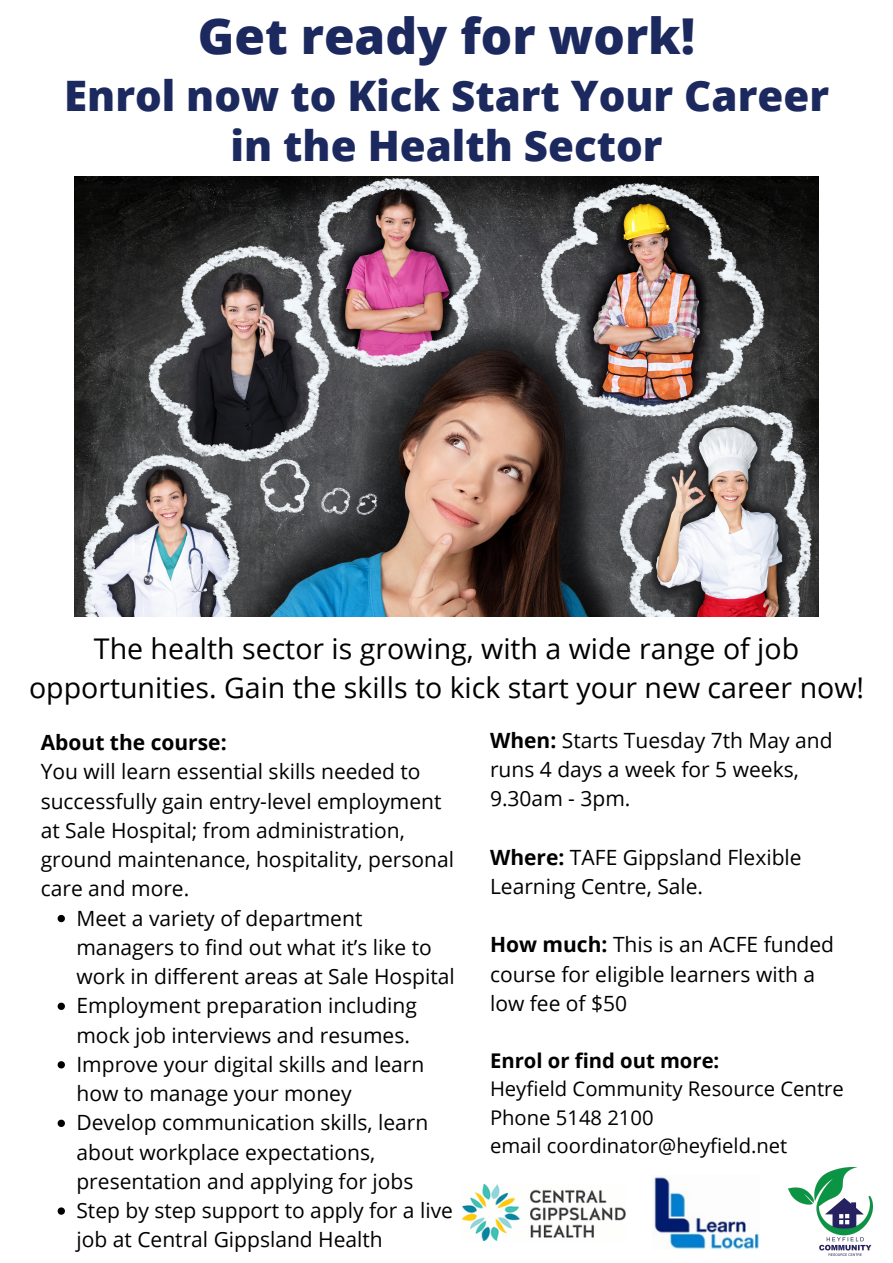
<style>
.page{position:relative;width:893px;height:1263px;background:#fff}
.page>*{position:absolute;margin:0;border:0;box-sizing:border-box;transform-origin:0 0}
.t1{font:800 49.5px "Open Sans";color:#1c295e}
.t2{font:800 42px/50.1px "Open Sans";color:#1c295e;text-align:center}
.t3{font:28.5px/39.4px "Open Sans";color:#000;text-align:center}
.t4{font:21px/29.2px "Open Sans";color:#000}
.t5{font:700 21px "Open Sans";color:#000}
.t6{font:20.25px "Open Sans";color:#000}
.t7{font:700 20.25px "Open Sans";color:#000}
.s1{font-weight:700}
</style>
<div class="page">
<img style="left:652px;top:1176px;width:107px;height:73px">
<img style="left:463px;top:1184px;width:162px;height:57px">
<img style="left:788px;top:1168px;width:84px;height:88px">
<img style="left:74px;top:177px;width:745px;height:439px">
<svg style="left:58px;top:915px;width:7px;height:7px"></svg>
<svg style="left:58px;top:1003px;width:7px;height:7px"></svg>
<svg style="left:58px;top:1061px;width:7px;height:7px"></svg>
<svg style="left:58px;top:1120px;width:7px;height:7px"></svg>
<svg style="left:58px;top:1207px;width:7px;height:8px"></svg>
<p class="t1" style="left:198px;top:1px;width:499px">Get ready for work!</p>
<p class="t2" style="left:64px;top:69px;width:766px">Enrol now to Kick Start Your Career in the Health Sector</p>
<p class="t3" style="left:29px;top:628px;width:836px">The health sector is growing, with a wide range of job opportunities. Gain the skills to kick start your new career now!</p>
<p class="t5" style="left:41px;top:728px;width:187px">About the course:</p>
<p class="t4" style="left:41px;top:756px;width:415px">You will learn essential skills needed to successfully gain entry-level employment at Sale Hospital; from administration, ground maintenance, hospitality, personal care and more.</p>
<p class="t4" style="left:76px;top:903px;width:380px">Meet a variety of department managers to find out what it’s like to work in different areas at Sale Hospital</p>
<p class="t4" style="left:76px;top:990px;width:342px">Employment preparation including mock job interviews and resumes.</p>
<p class="t4" style="left:76px;top:1049px;width:349px">Improve your digital skills and learn how to manage your money</p>
<p class="t4" style="left:76px;top:1107px;width:353px">Develop communication skills, learn about workplace expectations, presentation and applying for jobs</p>
<p class="t4" style="left:76px;top:1195px;width:378px">Step by step support to apply for a live job at Central Gippsland Health</p>
<p class="t4" style="left:490px;top:725px;width:344px"><span class="s1">When:</span> Starts Tuesday 7th May and runs 4 days a week for 5 weeks,<br>9.30am - 3pm.</p>
<p class="t4" style="left:490px;top:842px;width:313px"><span class="s1">Where:</span> TAFE Gippsland Flexible<br>Learning Centre, Sale.</p>
<p class="t4" style="left:490px;top:929px;width:345px"><span class="s1">How much:</span> This is an ACFE funded course for eligible learners with a low fee of $50</p>
<p class="t7" style="left:490px;top:1047px;width:231px">Enrol or find out more:</p>
<p class="t6" style="left:490px;top:1075px;width:355px">Heyfield Community Resource Centre</p>
<p class="t6" style="left:490px;top:1103px;width:165px">Phone 5148 2100</p>
<p class="t6" style="left:490px;top:1131px;width:299px">email coordinator@heyfield.net</p>
</div>
